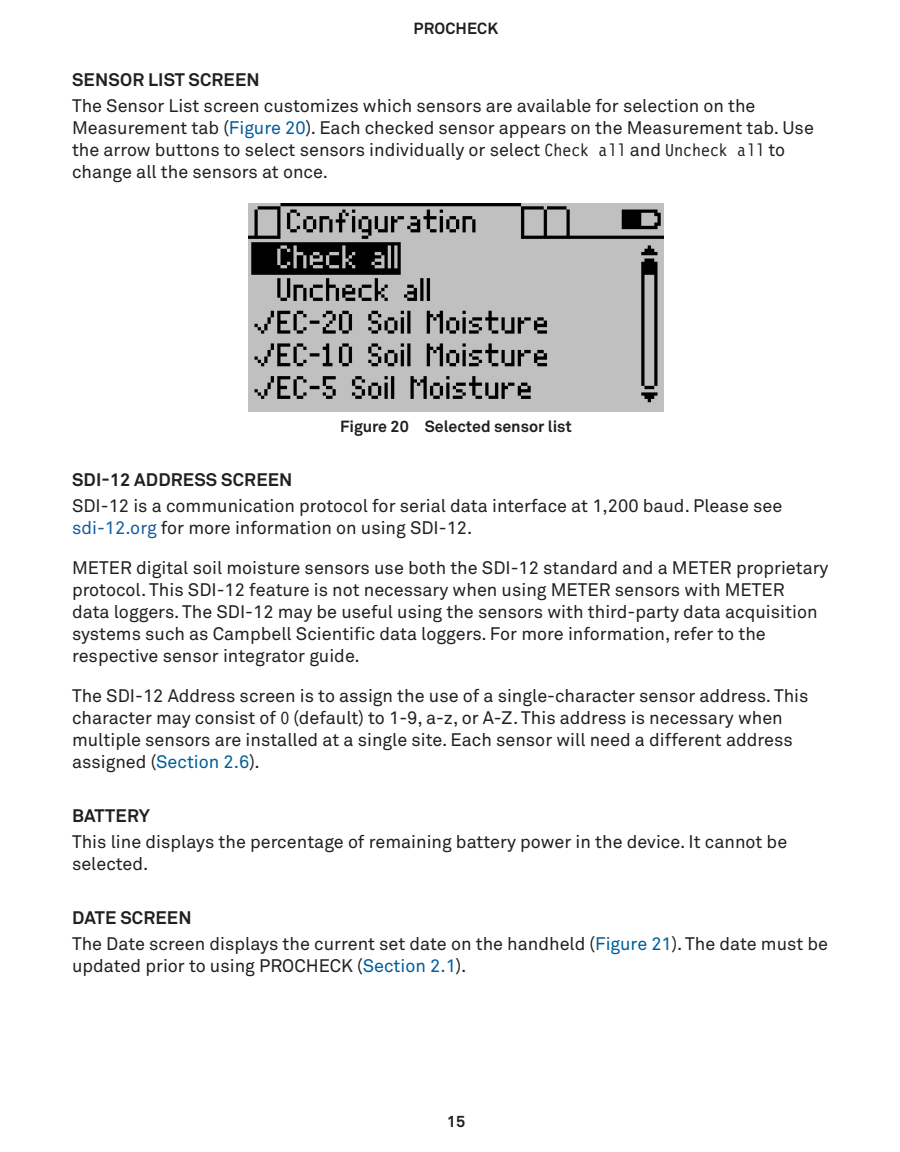
<style>
.page{position:relative;width:900px;height:1152px;background:#fff}
.page>*{position:absolute;margin:0;border:0;box-sizing:border-box;transform-origin:0 0}
.BodyTxt{font:18px/22px "Akkurat Pro";color:#231f20}
.BodyTxtFirst{font:18px/22px "Akkurat Pro";color:#231f20}
.Heading4{font:700 18px "Akkurat Pro";letter-spacing:.01em;color:#231f20}
.t1{font:700 16px "Akkurat Pro";color:#231f20}
.s1{color:#005d99}
.s2{font-family:"Lettr Goth 12 BT"}
.s3{color:#175d9e}
</style>
<div class="page">
<img style="left:248px;top:204px;width:416px;height:208px">
<p class="t1" style="left:414px;top:18px;width:86px">PROCHECK</p>
<p class="Heading4" style="left:72px;top:69px;width:189px">SENSOR LIST SCREEN</p>
<p class="BodyTxtFirst" style="left:72px;top:95px;width:743px">The Sensor List screen customizes which sensors are available for selection on the Measurement tab (<span class="s1">Figure 20</span>). Each checked sensor appears on the Measurement tab. Use the arrow buttons to select sensors individually or select <span class="s2">Check all</span> and <span class="s2">Uncheck all</span> to change all the sensors at once.</p>
<p class="t1" style="left:340px;top:417px;width:233px">Figure 20 Selected sensor list</p>
<p class="Heading4" style="left:72px;top:469px;width:222px">SDI-12 ADDRESS SCREEN</p>
<p class="BodyTxtFirst" style="left:72px;top:495px;width:712px">SDI-12 is a communication protocol for serial data interface at 1,200 baud. Please see <span class="s3">sdi-12.org</span> for more information on using SDI-12.</p>
<p class="BodyTxt" style="left:72px;top:557px;width:758px">METER digital soil moisture sensors use both the SDI-12 standard and a METER proprietary protocol. This SDI-12 feature is not necessary when using METER sensors with METER<br>data loggers. The SDI-12 may be useful using the sensors with third-party data acquisition systems such as Campbell Scientific data loggers. For more information, refer to the respective sensor integrator guide.</p>
<p class="BodyTxt" style="left:72px;top:685px;width:738px">The SDI-12 Address screen is to assign the use of a single-character sensor address. This character may consist of <span class="s2">0</span> (default) to 1-9, a-z, or A-Z. This address is necessary when multiple sensors are installed at a single site. Each sensor will need a different address assigned (<span class="s1">Section 2.6</span>).</p>
<p class="Heading4" style="left:72px;top:805px;width:79px">BATTERY</p>
<p class="BodyTxtFirst" style="left:72px;top:831px;width:717px">This line displays the percentage of remaining battery power in the device. It cannot be selected.</p>
<p class="Heading4" style="left:72px;top:907px;width:121px">DATE SCREEN</p>
<p class="BodyTxtFirst" style="left:72px;top:933px;width:758px">The Date screen displays the current set date on the handheld (<span class="s1">Figure 21</span>). The date must be updated prior to using PROCHECK (<span class="s1">Section 2.1</span>).</p>
<p class="t1" style="left:447px;top:1111px;width:20px">15</p>
</div>
